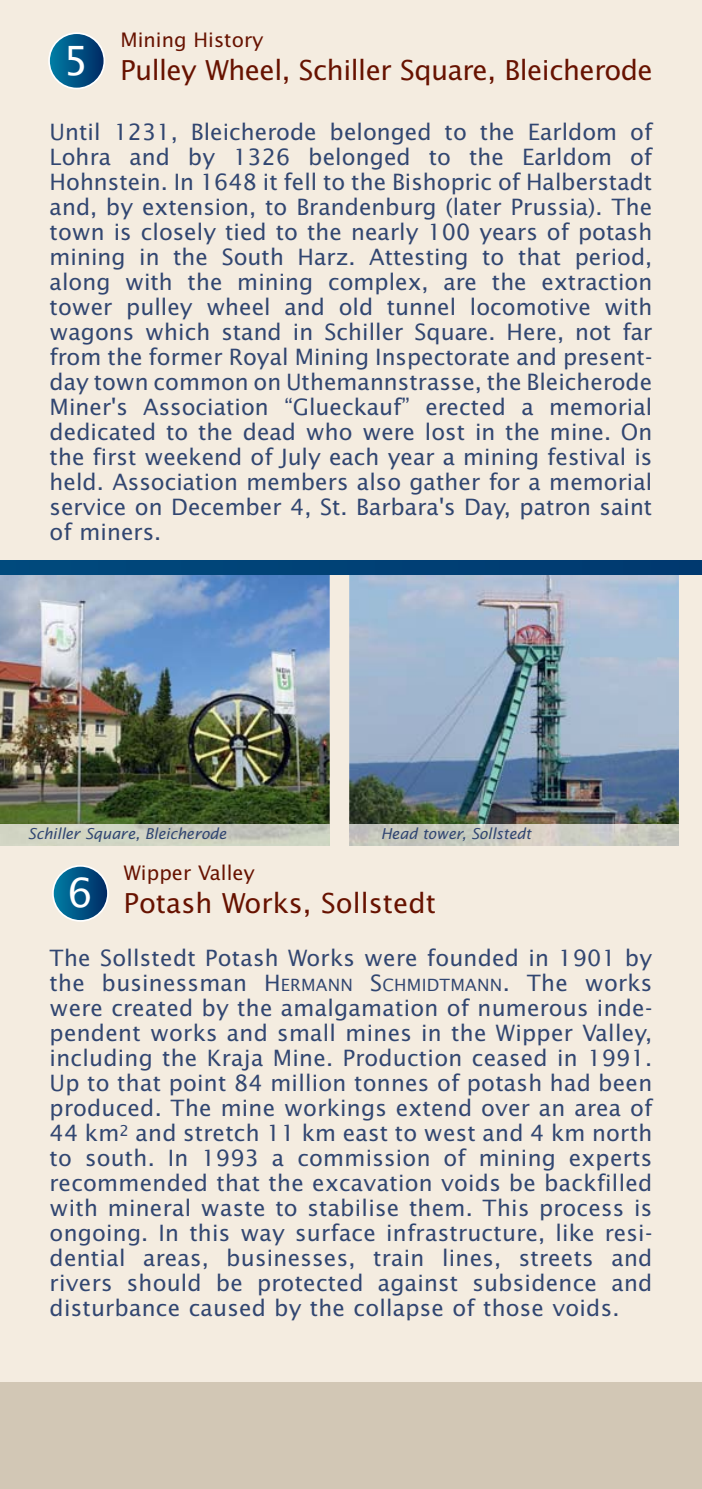
<style>
.page{position:relative;width:702px;height:1489px;background:#fff}
.page>*{position:absolute;margin:0;border:0;box-sizing:border-box;transform-origin:0 0}
.t1{font:27.5px "Lucida Sans Std";letter-spacing:-.02em;color:#671200}
.t2{font:27.5px "Lucida Sans Std";color:#671200}
.t3{font:22.5px/25px "Lucida Sans Std";letter-spacing:.005em;color:#314671;text-align:justify}
.t4{font:20px "Lucida Sans Std";color:#671200}
.t5{font:italic 15px "Lucida Sans Std";letter-spacing:-.01em;color:#314671}
.s1{font-size:17px}
</style>
<div class="page">
<div style="left:0;top:0;width:702px;height:1488px;background:#f4ece0"></div>
<div style="left:0;top:1382px;width:702px;height:106px;background:#d2c7b5"></div>
<svg style="left:49px;top:33px;width:55px;height:55px;background:#075888"></svg>
<div style="left:48px;top:32px;width:57px;height:57px;border:2px solid #fff;border-radius:50%"></div>
<img style="left:0;top:574px;width:330px;height:271px">
<img style="left:349px;top:574px;width:330px;height:250px">
<hr style="left:0;top:845px;width:329px;height:1px;background:#fcfaf6">
<img style="left:0;top:824px;width:329px;height:21px">
<img style="left:349px;top:824px;width:330px;height:21px">
<div style="left:0;top:560px;width:702px;height:14px;background:#004176"></div>
<svg style="left:53px;top:865px;width:55px;height:55px;background:#085988"></svg>
<div style="left:52px;top:865px;width:57px;height:56px;border:2px solid #fff;border-radius:50%"></div>
<p class="t4" style="left:120px;top:32px;width:144px">Mining History</p>
<p class="t1" style="left:64px;top:59px;width:590px"><sup>5</sup> Pulley Wheel, Schiller Square, Bleicherode</p>
<p class="t3" style="left:50px;top:121px;width:604px">Until 1231, Bleicherode belonged to the Earldom of Lohra and by 1326 belonged to the Earldom of Hohnstein. In 1648 it fell to the Bishopric of Halberstadt and, by extension, to Brandenburg (later Prussia). The town is closely tied to the nearly 100 years of potash mining in the South Harz. Attesting to that period, along with the mining complex, are the extraction tower pulley wheel and old tunnel locomotive with wagons which stand in Schiller Square. Here, not far from the former Royal Mining Inspectorate and present&shy;day town common on Uthemannstrasse, the Bleicherode Miner's Association “Glueckauf” erected a memorial dedicated to the dead who were lost in the mine. On the first weekend of July each year a mining festival is held. Association members also gather for a memorial service on December 4, St. Barbara's Day, patron saint of miners.</p>
<p class="t5" style="left:28px;top:827px;width:200px">Schiller Square, Bleicherode</p>
<p class="t5" style="left:380px;top:827px;width:152px">Head tower, Sollstedt</p>
<p class="t4" style="left:124px;top:864px;width:133px">Wipper Valley</p>
<p class="t2" style="left:67px;top:892px;width:370px"><sup>6</sup> Potash Works, Sollstedt</p>
<p class="t3" style="left:50px;top:946px;width:604px">The Sollstedt Potash Works were founded in 1901 by the businessman H<span class="s1">ERMANN</span> S<span class="s1">CHMIDTMANN</span>. The works were created by the amalgamation of numerous inde&shy;pendent works and small mines in the Wipper Valley, including the Kraja Mine. Production ceased in 1991.<br>Up to that point 84 million tonnes of potash had been produced. The mine workings extend over an area of 44 km<sup>2</sup> and stretch 11 km east to west and 4 km north to south. In 1993 a commission of mining experts recommended that the excavation voids be backfilled with mineral waste to stabilise them. This process is ongoing. In this way surface infrastructure, like resi&shy;dential areas, businesses, train lines, streets and rivers should be protected against subsidence and disturbance caused by the collapse of those voids.</p>
</div>
